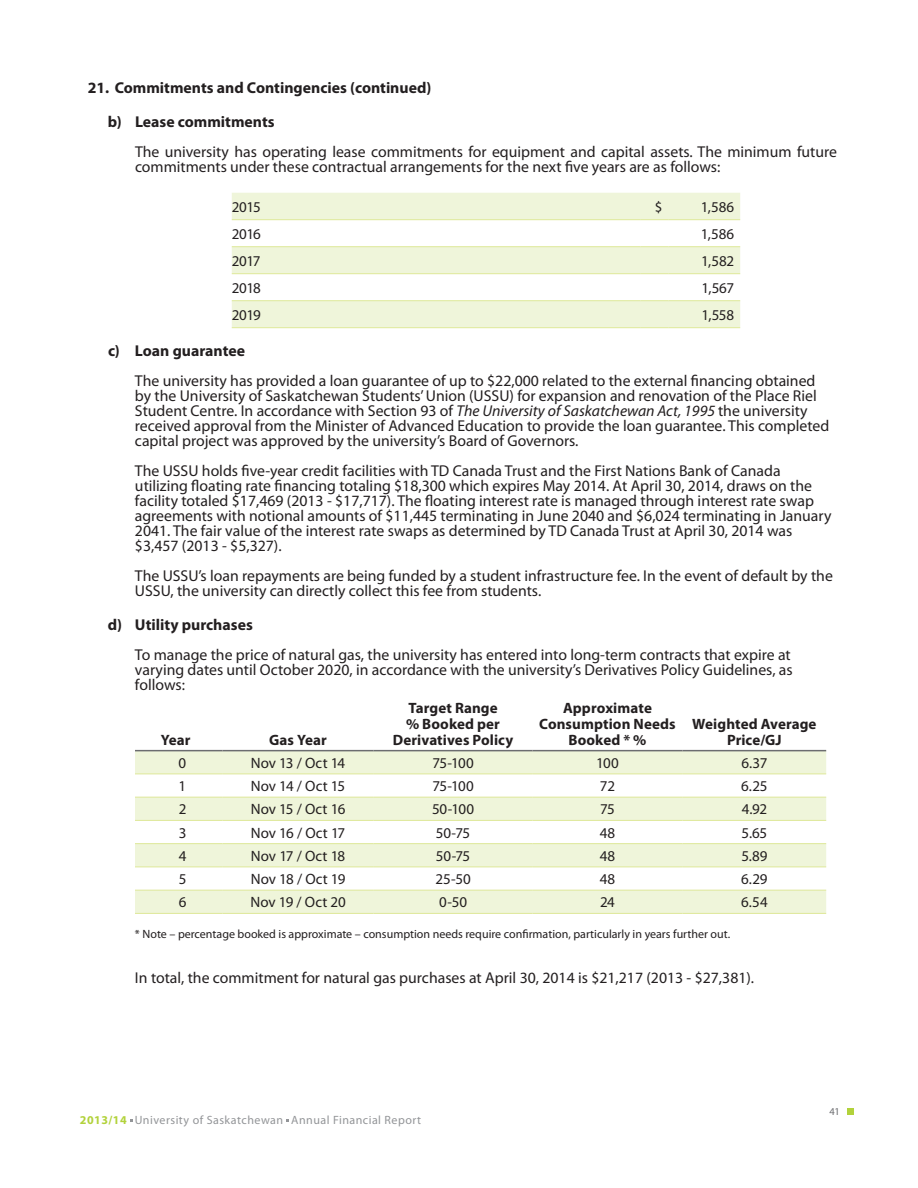
<style>
.page{position:relative;width:918px;height:1188px;background:#fff}
.page>*{position:absolute;margin:0;border:0;box-sizing:border-box;transform-origin:0 0}
.t1{font:15.75px/15px "Myriad Pro";color:#231f20}
.t2{font:700 15.75px/33.9px "Myriad Pro";color:#231f20}
.t3{font:15px "Myriad Pro";letter-spacing:-.01em;color:#231f20}
.t4{font:700 15px/15.8px "Myriad Pro";letter-spacing:.005em;color:#231f20;text-align:center}
.t5{font:12px "Myriad Pro";color:#231f20}
.t6{font:12px "Myriad Pro";letter-spacing:.04em;color:#939598}
.t7{font:10.5px "Myriad Pro";color:#6c6d70}
.s1{font-style:italic}
.s2{font-weight:700;color:#b2d23b}
</style>
<div class="page">
<div style="left:847px;top:1108px;width:7px;height:7px;background:#b2d23b"></div>
<svg style="left:232px;top:193px;width:508px;height:134px;fill:#eff5da"></svg>
<hr style="left:232px;top:219px;width:409px;height:1px;background:#dee898">
<svg style="left:641px;top:219px;width:28px;height:1px"></svg>
<hr style="left:669px;top:219px;width:71px;height:1px;background:#dee898">
<hr style="left:232px;top:246px;width:409px;height:1px;background:#dee898">
<svg style="left:641px;top:246px;width:28px;height:1px"></svg>
<hr style="left:669px;top:246px;width:71px;height:1px;background:#dee898">
<hr style="left:232px;top:273px;width:409px;height:1px;background:#dee898">
<svg style="left:641px;top:273px;width:28px;height:1px"></svg>
<hr style="left:669px;top:273px;width:71px;height:1px;background:#dee898">
<hr style="left:232px;top:300px;width:409px;height:1px;background:#dee898">
<svg style="left:641px;top:300px;width:28px;height:1px"></svg>
<hr style="left:669px;top:300px;width:71px;height:1px;background:#dee898">
<hr style="left:232px;top:327px;width:409px;height:1px;background:#dee898">
<svg style="left:641px;top:327px;width:28px;height:1px"></svg>
<hr style="left:669px;top:327px;width:71px;height:1px;background:#dee898">
<svg style="left:135px;top:751px;width:691px;height:162px;fill:#eff5da"></svg>
<hr style="left:135px;top:774px;width:87px;height:1px;background:#dee898">
<hr style="left:222px;top:774px;width:152px;height:1px;background:#dee898">
<hr style="left:374px;top:774px;width:158px;height:1px;background:#dee898">
<hr style="left:532px;top:774px;width:151px;height:1px;background:#dee898">
<hr style="left:683px;top:774px;width:143px;height:1px;background:#dee898">
<hr style="left:135px;top:797px;width:87px;height:1px;background:#dee898">
<hr style="left:222px;top:797px;width:152px;height:1px;background:#dee898">
<hr style="left:374px;top:797px;width:158px;height:1px;background:#dee898">
<hr style="left:532px;top:797px;width:151px;height:1px;background:#dee898">
<hr style="left:683px;top:797px;width:143px;height:1px;background:#dee898">
<hr style="left:135px;top:820px;width:87px;height:1px;background:#dee898">
<hr style="left:222px;top:820px;width:152px;height:1px;background:#dee898">
<hr style="left:374px;top:820px;width:158px;height:1px;background:#dee898">
<hr style="left:532px;top:820px;width:151px;height:1px;background:#dee898">
<hr style="left:683px;top:820px;width:143px;height:1px;background:#dee898">
<hr style="left:135px;top:843px;width:87px;height:1px;background:#dee898">
<hr style="left:222px;top:843px;width:152px;height:1px;background:#dee898">
<hr style="left:374px;top:843px;width:158px;height:1px;background:#dee898">
<hr style="left:532px;top:843px;width:151px;height:1px;background:#dee898">
<hr style="left:683px;top:843px;width:143px;height:1px;background:#dee898">
<hr style="left:135px;top:867px;width:87px;height:1px;background:#dee898">
<hr style="left:222px;top:867px;width:152px;height:1px;background:#dee898">
<hr style="left:374px;top:867px;width:158px;height:1px;background:#dee898">
<hr style="left:532px;top:867px;width:151px;height:1px;background:#dee898">
<hr style="left:683px;top:867px;width:143px;height:1px;background:#dee898">
<hr style="left:135px;top:890px;width:87px;height:1px;background:#dee898">
<hr style="left:222px;top:890px;width:152px;height:1px;background:#dee898">
<hr style="left:374px;top:890px;width:158px;height:1px;background:#dee898">
<hr style="left:532px;top:890px;width:151px;height:1px;background:#dee898">
<hr style="left:683px;top:890px;width:143px;height:1px;background:#dee898">
<hr style="left:135px;top:913px;width:87px;height:1px;background:#dee898">
<hr style="left:222px;top:913px;width:152px;height:1px;background:#dee898">
<hr style="left:374px;top:913px;width:158px;height:1px;background:#dee898">
<hr style="left:532px;top:913px;width:151px;height:1px;background:#dee898">
<hr style="left:683px;top:913px;width:143px;height:1px;background:#dee898">
<hr style="left:135px;top:750px;width:87px;height:1px;background:#6c6d70">
<hr style="left:222px;top:750px;width:152px;height:1px;background:#6c6d70">
<hr style="left:374px;top:750px;width:158px;height:1px;background:#6c6d70">
<hr style="left:532px;top:750px;width:151px;height:1px;background:#6c6d70">
<hr style="left:683px;top:750px;width:143px;height:1px;background:#6c6d70">
<p class="t2" style="left:108px;top:71px;width:325px;text-indent:-20px">21. Commitments and Contingencies (continued) b) Lease commitments</p>
<p class="t1" style="left:135px;top:144px;width:704px">The university has operating lease commitments for equipment and capital assets. The minimum future commitments under these contractual arrangements for the next five years are as follows:</p>
<p class="t3" style="left:232px;top:199px;width:30px">2015</p>
<p class="t3" style="left:655px;top:199px;width:9px">$</p>
<p class="t3" style="left:701px;top:199px;width:35px">1,586</p>
<p class="t3" style="left:232px;top:226px;width:31px">2016</p>
<p class="t3" style="left:701px;top:226px;width:35px">1,586</p>
<p class="t3" style="left:232px;top:253px;width:30px">2017</p>
<p class="t3" style="left:701px;top:253px;width:35px">1,582</p>
<p class="t3" style="left:232px;top:280px;width:31px">2018</p>
<p class="t3" style="left:701px;top:280px;width:34px">1,567</p>
<p class="t3" style="left:232px;top:307px;width:31px">2019</p>
<p class="t3" style="left:701px;top:307px;width:34px">1,558</p>
<p class="t2" style="left:108px;top:334px;width:139px">c) Loan guarantee</p>
<p class="t1" style="left:135px;top:374px;width:696px">The university has provided a loan guarantee of up to $22,000 related to the external financing obtained by the University of Saskatchewan Students’ Union (USSU) for expansion and renovation of the Place Riel Student Centre. In accordance with Section 93 of <span class="s1">The University of Saskatchewan Act, 1995</span> the university received approval from the Minister of Advanced Education to provide the loan guarantee. This completed capital project was approved by the university’s Board of Governors.</p>
<p class="t1" style="left:135px;top:464px;width:698px">The USSU holds five-year credit facilities with TD Canada Trust and the First Nations Bank of Canada utilizing floating rate financing totaling $18,300 which expires May 2014. At April 30, 2014, draws on the facility totaled $17,469 (2013 - $17,717). The floating interest rate is managed through interest rate swap agreements with notional amounts of $11,445 terminating in June 2040 and $6,024 terminating in January 2041. The fair value of the interest rate swaps as determined by TD Canada Trust at April 30, 2014 was $3,457 (2013 - $5,327).</p>
<p class="t1" style="left:135px;top:568px;width:699px">The USSU’s loan repayments are being funded by a student infrastructure fee. In the event of default by the<br>USSU, the university can directly collect this fee from students.</p>
<p class="t2" style="left:108px;top:608px;width:146px">d) Utility purchases</p>
<p class="t1" style="left:135px;top:647px;width:659px">To manage the price of natural gas, the university has entered into long-term contracts that expire at varying dates until October 2020, in accordance with the university’s Derivatives Policy Guidelines, as follows:</p>
<p class="t4" style="left:161px;top:732px;width:31px">Year</p>
<p class="t4" style="left:269px;top:732px;width:59px">Gas Year</p>
<p class="t4" style="left:393px;top:700px;width:122px">Target Range<br>% Booked per<br>Derivatives Policy</p>
<p class="t4" style="left:539px;top:700px;width:138px">Approximate<br>Consumption Needs<br>Booked * %</p>
<p class="t4" style="left:692px;top:716px;width:126px">Weighted Average<br>Price/GJ</p>
<p class="t3" style="left:179px;top:755px;width:9px">0</p>
<p class="t3" style="left:251px;top:755px;width:96px">Nov 13 / Oct 14</p>
<p class="t3" style="left:432px;top:755px;width:43px">75-100</p>
<p class="t3" style="left:596px;top:755px;width:24px">100</p>
<p class="t3" style="left:741px;top:755px;width:28px">6.37</p>
<p class="t3" style="left:179px;top:778px;width:9px">1</p>
<p class="t3" style="left:251px;top:778px;width:96px">Nov 14 / Oct 15</p>
<p class="t3" style="left:432px;top:778px;width:43px">75-100</p>
<p class="t3" style="left:600px;top:778px;width:17px">72</p>
<p class="t3" style="left:741px;top:778px;width:28px">6.25</p>
<p class="t3" style="left:179px;top:801px;width:9px">2</p>
<p class="t3" style="left:251px;top:801px;width:96px">Nov 15 / Oct 16</p>
<p class="t3" style="left:432px;top:801px;width:44px">50-100</p>
<p class="t3" style="left:600px;top:801px;width:16px">75</p>
<p class="t3" style="left:742px;top:801px;width:27px">4.92</p>
<p class="t3" style="left:179px;top:824px;width:9px">3</p>
<p class="t3" style="left:251px;top:824px;width:96px">Nov 16 / Oct 17</p>
<p class="t3" style="left:436px;top:824px;width:36px">50-75</p>
<p class="t3" style="left:600px;top:824px;width:17px">48</p>
<p class="t3" style="left:742px;top:824px;width:27px">5.65</p>
<p class="t3" style="left:179px;top:848px;width:9px">4</p>
<p class="t3" style="left:251px;top:848px;width:96px">Nov 17 / Oct 18</p>
<p class="t3" style="left:436px;top:848px;width:36px">50-75</p>
<p class="t3" style="left:600px;top:848px;width:17px">48</p>
<p class="t3" style="left:741px;top:848px;width:28px">5.89</p>
<p class="t3" style="left:179px;top:871px;width:9px">5</p>
<p class="t3" style="left:251px;top:871px;width:96px">Nov 18 / Oct 19</p>
<p class="t3" style="left:435px;top:871px;width:37px">25-50</p>
<p class="t3" style="left:600px;top:871px;width:17px">48</p>
<p class="t3" style="left:741px;top:871px;width:28px">6.29</p>
<p class="t3" style="left:179px;top:894px;width:9px">6</p>
<p class="t3" style="left:250px;top:894px;width:97px">Nov 19 / Oct 20</p>
<p class="t3" style="left:439px;top:894px;width:29px">0-50</p>
<p class="t3" style="left:600px;top:894px;width:16px">24</p>
<p class="t3" style="left:741px;top:894px;width:28px">6.54</p>
<p class="t5" style="left:135px;top:927px;width:597px">* Note – percentage booked is approximate – consumption needs require confirmation, particularly in years further out.</p>
<p class="t1" style="left:135px;top:970px;width:621px">In total, the commitment for natural gas purchases at April 30, 2014 is $21,217 (2013 - $27,381).</p>
<p class="t6" style="left:80px;top:1113px;width:343px"><span class="s2">2013/14</span> University of Saskatchewan Annual Financial Report</p>
<p class="t7" style="left:829px;top:1106px;width:12px">41</p>
</div>
